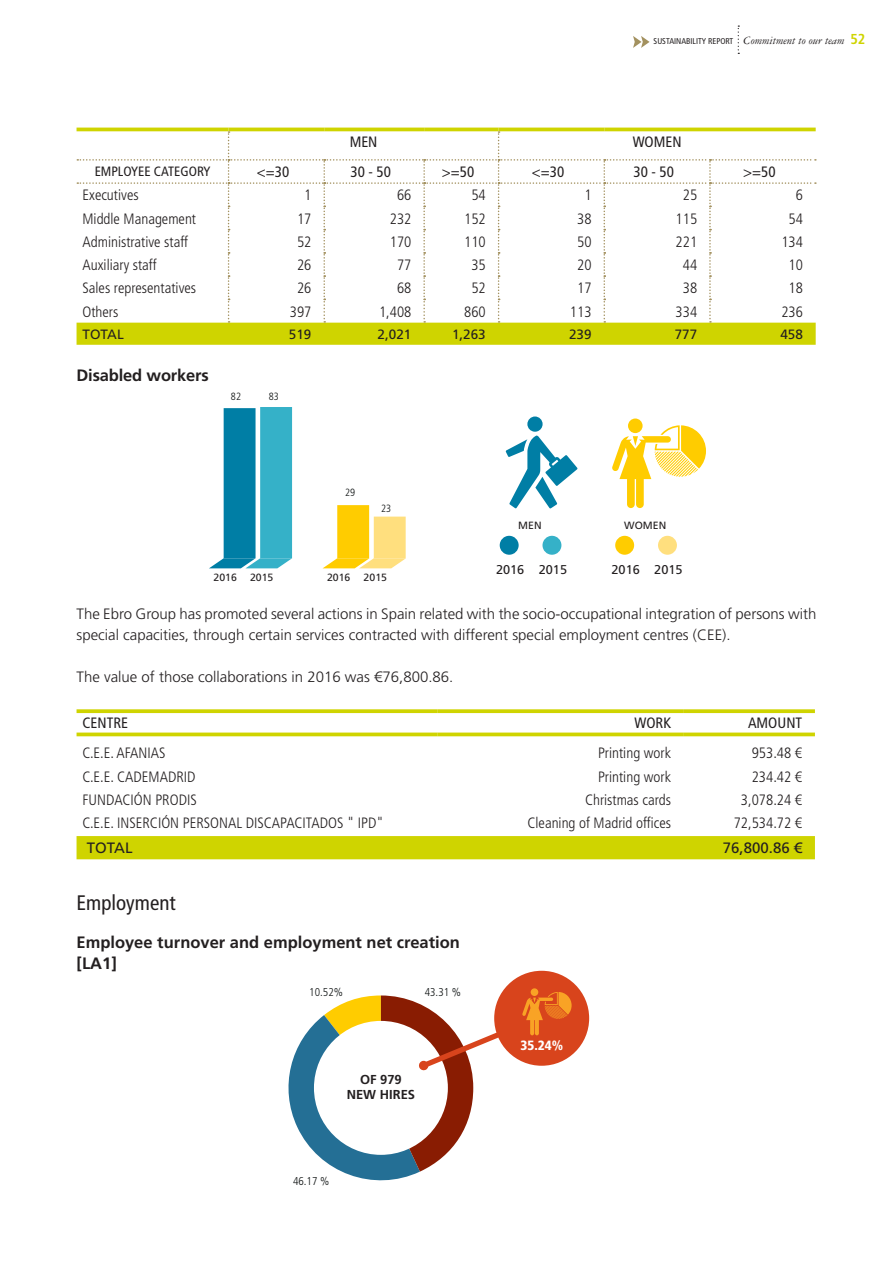
<style>
.page{position:relative;width:893px;height:1263px;background:#fff}
.page>*{position:absolute;margin:0;border:0;box-sizing:border-box;transform-origin:0 0}
.TITULO_1{font:condensed 21px "Frutiger LT Std";color:#231f20}
.TITULO_2_y_TITULO_TA{font:700 16.5px "Frutiger LT Std";color:#231f20}
.t1{font:300 condensed 15px "Frutiger LT Std";color:#231f20}
.t2{font:300 15px/21px "Frutiger LT Std";color:#231f20}
.t3{font:condensed 15px "Frutiger LT Std";color:#231f20}
.t4{font:15px "Frutiger LT Std";color:#231f20}
.t5{font:13.5px "Frutiger LT Std";color:#231f20}
.t6{font:condensed 13.5px "Frutiger LT Std";color:#231f20}
.t7{font:900 condensed 13.35px "Frutiger LT Std";color:#fff}
.t8{font:700 12.9px/15.6px "Frutiger LT Std";color:#231f20;text-align:center}
.t9{font:12.75px "Frutiger LT Std";color:#231f20}
.t10{font:300 condensed 11.4px "Frutiger LT Std";color:#0f1313}
.t11{font:10.5px "Frutiger LT Std";color:#231f20}
.t12{font:300 condensed 10.5px "Frutiger LT Std";color:#0f1313}
.t13{font:condensed 8.4px "Frutiger LT Std";color:#231f20}
.s1{font-family:"Garamond Three";font-style:italic;font-stretch:normal;font-size:12px}
.s2{font-weight:700;font-size:14.4px;color:#cfd400}
</style>
<div class="page">
<svg style="left:633px;top:36px;width:17px;height:12px"></svg>
<svg style="left:738px;top:26px;width:1px;height:28px"></svg>
<hr style="left:77px;top:128px;width:152px;height:3px;background:#cfd400">
<hr style="left:229px;top:128px;width:95px;height:3px;background:#cfd400">
<hr style="left:324px;top:128px;width:100px;height:3px;background:#cfd400">
<hr style="left:424px;top:128px;width:75px;height:3px;background:#cfd400">
<hr style="left:499px;top:128px;width:105px;height:3px;background:#cfd400">
<hr style="left:604px;top:128px;width:106px;height:3px;background:#cfd400">
<hr style="left:710px;top:128px;width:106px;height:3px;background:#cfd400">
<svg style="left:77px;top:131px;width:739px;height:214px"></svg>
<div style="left:77px;top:836px;width:738px;height:23px;background:#cfd400"></div>
<svg style="left:77px;top:709px;width:360px;height:4px"></svg>
<svg style="left:437px;top:709px;width:247px;height:4px"></svg>
<svg style="left:684px;top:709px;width:131px;height:4px"></svg>
<svg style="left:77px;top:732px;width:360px;height:4px"></svg>
<svg style="left:437px;top:732px;width:247px;height:4px"></svg>
<svg style="left:684px;top:732px;width:131px;height:4px"></svg>
<svg style="left:209px;top:407px;width:83px;height:161px"></svg>
<svg style="left:323px;top:505px;width:83px;height:63px"></svg>
<svg style="left:506px;top:416px;width:72px;height:93px"></svg>
<svg style="left:612px;top:418px;width:94px;height:90px"></svg>
<div style="left:615px;top:536px;width:19px;height:19px;background:#fc0;border-radius:50%"></div>
<div style="left:658px;top:536px;width:19px;height:19px;background:#ffdf7e;border-radius:50%"></div>
<div style="left:500px;top:536px;width:19px;height:19px;background:#007ea5;border-radius:50%"></div>
<div style="left:542px;top:536px;width:19px;height:19px;background:#35b1c8;border-radius:50%"></div>
<div style="left:498px;top:974px;width:87px;height:88px;background:#d8441c;border-radius:50%"></div>
<div style="left:494px;top:971px;width:95px;height:95px;border:8px solid #d8441c;border-radius:50%"></div>
<svg style="left:522px;top:988px;width:50px;height:47px"></svg>
<svg style="left:288px;top:995px;width:217px;height:186px"></svg>
<p class="t13" style="left:654px;top:37px;width:213px">SUSTAINABILITY REPORT <span class="s1">Commitment to our team</span> <span class="s2">52</span></p>
<p class="t3" style="left:350px;top:133px;width:29px">MEN</p>
<p class="t3" style="left:633px;top:133px;width:50px">WOMEN</p>
<p class="t6" style="left:95px;top:163px;width:117px">EMPLOYEE CATEGORY</p>
<p class="t3" style="left:257px;top:163px;width:34px">&lt;=30</p>
<p class="t3" style="left:351px;top:163px;width:42px">30 - 50</p>
<p class="t3" style="left:442px;top:163px;width:34px">&gt;=50</p>
<p class="t3" style="left:532px;top:163px;width:34px">&lt;=30</p>
<p class="t3" style="left:633px;top:163px;width:42px">30 - 50</p>
<p class="t3" style="left:743px;top:163px;width:34px">&gt;=50</p>
<p class="t1" style="left:83px;top:187px;width:58px">Executives</p>
<p class="t1" style="left:304px;top:187px;width:9px">1</p>
<p class="t1" style="left:397px;top:187px;width:16px">66</p>
<p class="t1" style="left:471px;top:187px;width:16px">54</p>
<p class="t1" style="left:584px;top:187px;width:9px">1</p>
<p class="t1" style="left:683px;top:187px;width:16px">25</p>
<p class="t1" style="left:796px;top:187px;width:9px">6</p>
<p class="t1" style="left:83px;top:210px;width:115px">Middle Management</p>
<p class="t1" style="left:297px;top:210px;width:16px">17</p>
<p class="t1" style="left:390px;top:210px;width:23px">232</p>
<p class="t1" style="left:464px;top:210px;width:23px">152</p>
<p class="t1" style="left:577px;top:210px;width:16px">38</p>
<p class="t1" style="left:676px;top:210px;width:23px">115</p>
<p class="t1" style="left:788px;top:210px;width:16px">54</p>
<p class="t1" style="left:83px;top:233px;width:107px">Administrative staff</p>
<p class="t1" style="left:297px;top:233px;width:16px">52</p>
<p class="t1" style="left:390px;top:233px;width:23px">170</p>
<p class="t1" style="left:464px;top:233px;width:23px">110</p>
<p class="t1" style="left:577px;top:233px;width:16px">50</p>
<p class="t1" style="left:676px;top:233px;width:23px">221</p>
<p class="t1" style="left:781px;top:233px;width:23px">134</p>
<p class="t1" style="left:83px;top:256px;width:76px">Auxiliary staff</p>
<p class="t1" style="left:297px;top:256px;width:16px">26</p>
<p class="t1" style="left:397px;top:256px;width:16px">77</p>
<p class="t1" style="left:471px;top:256px;width:16px">35</p>
<p class="t1" style="left:577px;top:256px;width:16px">20</p>
<p class="t1" style="left:683px;top:256px;width:16px">44</p>
<p class="t1" style="left:788px;top:256px;width:16px">10</p>
<p class="t1" style="left:83px;top:280px;width:115px">Sales representatives</p>
<p class="t1" style="left:297px;top:280px;width:16px">26</p>
<p class="t1" style="left:397px;top:280px;width:16px">68</p>
<p class="t1" style="left:471px;top:280px;width:16px">52</p>
<p class="t1" style="left:577px;top:280px;width:16px">17</p>
<p class="t1" style="left:683px;top:280px;width:16px">38</p>
<p class="t1" style="left:788px;top:280px;width:16px">18</p>
<p class="t1" style="left:83px;top:303px;width:37px">Others</p>
<p class="t1" style="left:290px;top:303px;width:23px">397</p>
<p class="t1" style="left:379px;top:303px;width:34px">1,408</p>
<p class="t1" style="left:464px;top:303px;width:23px">860</p>
<p class="t1" style="left:570px;top:303px;width:23px">113</p>
<p class="t1" style="left:676px;top:303px;width:23px">334</p>
<p class="t1" style="left:781px;top:303px;width:23px">236</p>
<p class="t5" style="left:83px;top:326px;width:43px">TOTAL</p>
<p class="t5" style="left:289px;top:326px;width:24px">519</p>
<p class="t5" style="left:378px;top:326px;width:35px">2,021</p>
<p class="t5" style="left:452px;top:326px;width:35px">1,263</p>
<p class="t5" style="left:569px;top:326px;width:24px">239</p>
<p class="t5" style="left:675px;top:326px;width:24px">777</p>
<p class="t5" style="left:780px;top:326px;width:24px">458</p>
<p class="TITULO_2_y_TITULO_TA" style="left:77px;top:365px;width:134px">Disabled workers</p>
<p class="t12" style="left:231px;top:390px;width:12px">82</p>
<p class="t12" style="left:269px;top:390px;width:12px">83</p>
<p class="t12" style="left:345px;top:487px;width:12px">29</p>
<p class="t12" style="left:381px;top:502px;width:12px">23</p>
<p class="t11" style="left:214px;top:571px;width:25px">2016</p>
<p class="t11" style="left:250px;top:571px;width:25px">2015</p>
<p class="t11" style="left:327px;top:571px;width:25px">2016</p>
<p class="t11" style="left:364px;top:571px;width:25px">2015</p>
<p class="t11" style="left:518px;top:519px;width:25px">MEN</p>
<p class="t11" style="left:624px;top:519px;width:44px">WOMEN</p>
<p class="t9" style="left:496px;top:562px;width:73px">2016 2015</p>
<p class="t9" style="left:611px;top:562px;width:73px">2016 2015</p>
<p class="t2" style="left:77px;top:604px;width:741px">The Ebro Group has promoted several actions in Spain related with the socio-occupational integration of persons with special capacities, through certain services contracted with different special employment centres (CEE).</p>
<p class="t2" style="left:77px;top:667px;width:378px">The value of those collaborations in 2016 was €76,800.86.</p>
<p class="t3" style="left:83px;top:714px;width:47px">CENTRE</p>
<p class="t3" style="left:634px;top:714px;width:38px">WORK</p>
<p class="t3" style="left:748px;top:714px;width:56px">AMOUNT</p>
<p class="t1" style="left:83px;top:745px;width:84px">C.E.E. AFANIAS</p>
<p class="t1" style="left:598px;top:745px;width:75px">Printing work</p>
<p class="t1" style="left:752px;top:745px;width:52px">953.48 €</p>
<p class="t1" style="left:83px;top:768px;width:115px">C.E.E. CADEMADRID</p>
<p class="t1" style="left:598px;top:768px;width:75px">Printing work</p>
<p class="t1" style="left:752px;top:768px;width:52px">234.42 €</p>
<p class="t1" style="left:83px;top:791px;width:116px">FUNDACIÓN PRODIS</p>
<p class="t1" style="left:585px;top:791px;width:88px">Christmas cards</p>
<p class="t1" style="left:741px;top:791px;width:63px">3,078.24 €</p>
<p class="t1" style="left:83px;top:814px;width:303px">C.E.E. INSERCIÓN PERSONAL DISCAPACITADOS " IPD"</p>
<p class="t1" style="left:527px;top:814px;width:145px">Cleaning of Madrid offices</p>
<p class="t1" style="left:734px;top:814px;width:70px">72,534.72 €</p>
<p class="t4" style="left:87px;top:839px;width:47px">TOTAL</p>
<p class="t4" style="left:723px;top:839px;width:81px">76,800.86 €</p>
<p class="TITULO_1" style="left:77px;top:891px;width:101px">Employment</p>
<p class="TITULO_2_y_TITULO_TA" style="left:77px;top:932px;width:385px">Employee turnover and employment net creation</p>
<p class="TITULO_2_y_TITULO_TA" style="left:77px;top:953px;width:42px">[LA1]</p>
<p class="t10" style="left:309px;top:985px;width:35px">10.52%</p>
<p class="t10" style="left:425px;top:985px;width:38px">43.31 %</p>
<p class="t8" style="left:347px;top:1071px;width:70px">OF 979<br>NEW HIRES</p>
<p class="t10" style="left:293px;top:1175px;width:38px">46.17 %</p>
<p class="t7" style="left:520px;top:1037px;width:44px">35.24%</p>
</div>
